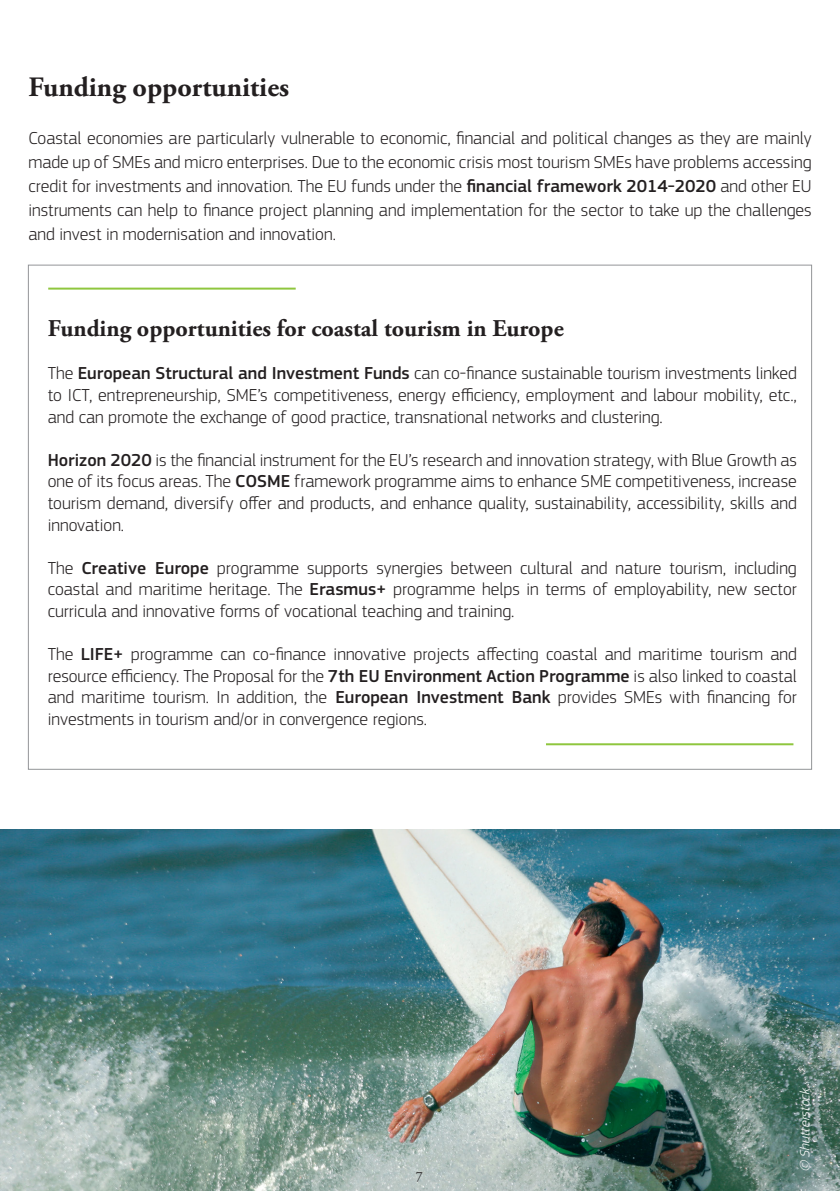
<style>
.page{position:relative;width:840px;height:1191px;background:#fff}
.page>*{position:absolute;margin:0;border:0;box-sizing:border-box;transform-origin:0 0}
.t1{font:700 28px "Adobe Garamond Pro";color:#231f20}
.t2{font:700 24px "Adobe Garamond Pro";color:#231f20}
.t3{font:300 18px/21.6px "EC Square Sans Pro";color:#231f20;text-align:justify}
.t4{font:italic 300 14px "EC Square Sans Pro";color:#fff}
.t5{font:14px "Adobe Garamond Pro";color:#231f20}
.s1{font-weight:500}
</style>
<div class="page">
<hr style="left:48px;top:288px;width:247px;height:2px;background:#8fc63e">
<hr style="left:545px;top:743px;width:248px;height:2px;background:#8fc63e">
<img style="left:0;top:829px;width:839px;height:362px">
<h1 class="t1" style="left:28px;top:71px;width:262px">Funding opportunities</h1>
<p class="t3" style="left:28px;top:126px;width:784px;line-height:24px">Coastal economies are particularly vulnerable to economic, financial and political changes as they are mainly made up of SMEs and micro enterprises. Due to the economic crisis most tourism SMEs have problems accessing credit for investments and innovation. The EU funds under the <span class="s1">financial framework 2014-2020</span> and other EU instruments can help to finance project planning and implementation for the sector to take up the challenges and invest in modernisation and innovation.</p>
<h2 class="t2" style="left:48px;top:314px;width:517px">Funding opportunities for coastal tourism in Europe</h2>
<p class="t3" style="left:48px;top:362px;width:750px">The <span class="s1">European Structural and Investment Funds</span> can co-finance sustainable tourism investments linked to ICT, entrepreneurship, SME’s competitiveness, energy efficiency, employment and labour mobility, etc., and can promote the exchange of good practice, transnational networks and clustering.</p>
<p class="t3" style="left:48px;top:449px;width:750px"><span class="s1">Horizon 2020</span> is the financial instrument for the EU’s research and innovation strategy, with Blue Growth as one of its focus areas. The <span class="s1">COSME</span> framework programme aims to enhance SME competitiveness, increase tourism demand, diversify offer and products, and enhance quality, sustainability, accessibility, skills and innovation.</p>
<p class="t3" style="left:48px;top:557px;width:750px">The <span class="s1">Creative Europe</span> programme supports synergies between cultural and nature tourism, including coastal and maritime heritage. The <span class="s1">Erasmus+</span> programme helps in terms of employability, new sector curricula and innovative forms of vocational teaching and training.</p>
<p class="t3" style="left:48px;top:643px;width:750px">The <span class="s1">LIFE+</span> programme can co-finance innovative projects affecting coastal and maritime tourism and resource efficiency. The Proposal for the <span class="s1">7th EU Environment Action Programme</span> is also linked to coastal and maritime tourism. In addition, the <span class="s1">European Investment Bank</span> provides SMEs with financing for investments in tourism and/or in convergence regions.</p>
<p class="t5" style="left:415px;top:1168px;width:8px">7</p>
<p class="t4" style="left:796px;top:1172px;width:89px;rotate:-90deg">© Shutterstock</p>
</div>
